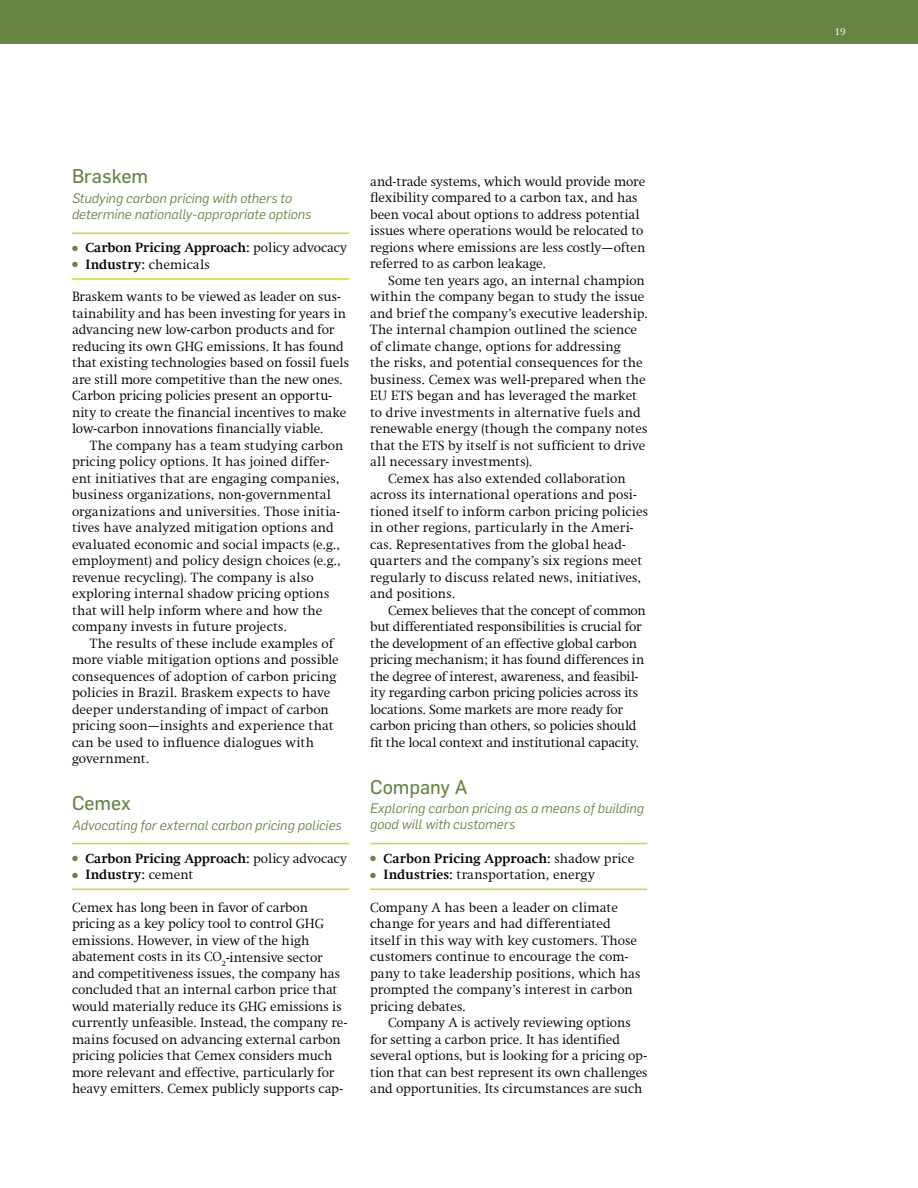
<style>
.page{position:relative;width:918px;height:1188px;background:#fff}
.page>*{position:absolute;margin:0;border:0;box-sizing:border-box;transform-origin:0 0}
.t1{font:19.5px "Flama";letter-spacing:-.005em;color:#678442}
.t2{font:300 13.5px/16.5px "Swift Com";color:#000}
.t3{font:italic 13.5px/16.5px "Flama";letter-spacing:.005em;color:#678442}
.t4{font:700 13.5px "Swift Com";color:#000}
.t5{font:300 13.5px "Swift Com";letter-spacing:-.02em;color:#000}
.t6{font:300 10.5px "Swift Com";color:#fff}
.s1{color:#678442}
.s2{font-weight:300}
.s3{font-weight:700}
</style>
<div class="page">
<div style="left:0;top:0;width:918px;height:43px;background:#678442"></div>
<hr style="left:72px;top:278px;width:277px;height:2px;background:#cbdb2a">
<hr style="left:370px;top:889px;width:277px;height:1px;background:#cbdb2a">
<hr style="left:72px;top:889px;width:277px;height:1px;background:#cbdb2a">
<hr style="left:72px;top:232px;width:277px;height:2px;background:#cbdb2a">
<hr style="left:370px;top:843px;width:277px;height:1px;background:#cbdb2a">
<hr style="left:72px;top:843px;width:277px;height:1px;background:#cbdb2a">
<h1 class="t1" style="left:72px;top:164px;width:78px">Braskem</h1>
<p class="t3" style="left:72px;top:189px;width:241px">Studying carbon pricing with others to determine nationally-appropriate options</p>
<p class="t4" style="left:72px;top:239px;width:277px"><span class="s1">●</span> Carbon Pricing Approach: <span class="s2">policy advocacy</span></p>
<p class="t4" style="left:72px;top:256px;width:139px"><span class="s1">●</span> Industry: <span class="s2">chemicals</span></p>
<p class="t2" style="left:72px;top:289px;width:279px">Braskem wants to be viewed as leader on sus&shy;tainability and has been investing for years in advancing new low-carbon products and for reducing its own GHG emissions. It has found that existing technologies based on fossil fuels are still more competitive than the new ones.<br>Carbon pricing policies present an opportu&shy;nity to create the financial incentives to make low-carbon innovations financially viable.</p>
<p class="t2" style="left:72px;top:437px;width:273px;text-indent:18px">The company has a team studying carbon pricing policy options. It has joined differ&shy;ent initiatives that are engaging companies, business organizations, non-governmental organizations and universities. Those initia&shy;tives have analyzed mitigation options and evaluated economic and social impacts (e.g., employment) and policy design choices (e.g., revenue recycling). The company is also exploring internal shadow pricing options that will help inform where and how the company invests in future projects.</p>
<p class="t2" style="left:72px;top:635px;width:268px;text-indent:18px">The results of these include examples of more viable mitigation options and possible consequences of adoption of carbon pricing policies in Brazil. Braskem expects to have deeper understanding of impact of carbon pricing soon—insights and experience that can be used to influence dialogues with government.</p>
<h1 class="t1" style="left:72px;top:791px;width:60px">Cemex</h1>
<p class="t3" style="left:72px;top:816px;width:271px">Advocating for external carbon pricing policies</p>
<p class="t4" style="left:72px;top:850px;width:277px"><span class="s1">●</span> Carbon Pricing Approach: <span class="s2">policy advocacy</span></p>
<p class="t4" style="left:72px;top:866px;width:123px"><span class="s1">●</span> Industry: <span class="s2">cement</span></p>
<p class="t2" style="left:72px;top:899px;width:277px">Cemex has long been in favor of carbon pricing as a key policy tool to control GHG emissions. However, in view of the high abatement costs in its CO<sub>2</sub>-intensive sector and competitiveness issues, the company has concluded that an internal carbon price that would materially reduce its GHG emissions is currently unfeasible. Instead, the company re&shy;mains focused on advancing external carbon pricing policies that Cemex considers much more relevant and effective, particularly for heavy emitters. Cemex publicly supports cap-</p>
<p class="t2" style="left:370px;top:173px;width:277px">and-trade systems, which would provide more flexibility compared to a carbon tax, and has been vocal about options to address potential issues where operations would be relocated to regions where emissions are less costly—often referred to as carbon leakage.</p>
<p class="t2" style="left:388px;top:272px;width:258px">Some ten years ago, an internal champion</p>
<p class="t2" style="left:370px;top:289px;width:276px">within the company began to study the issue</p>
<p class="t2" style="left:370px;top:305px;width:279px">and brief the company’s executive leadership.</p>
<p class="t2" style="left:370px;top:322px;width:269px">The internal champion outlined the science</p>
<p class="t2" style="left:370px;top:338px;width:252px">of climate change, options for addressing</p>
<p class="t2" style="left:370px;top:355px;width:274px">the risks, and potential consequences for the</p>
<p class="t2" style="left:370px;top:371px;width:277px">business. Cemex was well-prepared when the</p>
<p class="t2" style="left:370px;top:388px;width:268px">EU ETS began and has leveraged the market</p>
<p class="t2" style="left:370px;top:404px;width:272px">to drive investments in alternative fuels and</p>
<p class="t2" style="left:370px;top:421px;width:279px">renewable energy (though the company notes</p>
<p class="t2" style="left:370px;top:437px;width:277px">that the ETS by itself is not sufficient to drive</p>
<p class="t2" style="left:370px;top:454px;width:164px">all necessary investments).</p>
<p class="t2" style="left:388px;top:470px;width:239px">Cemex has also extended collaboration</p>
<p class="t2" style="left:370px;top:487px;width:268px">across its international operations and posi-</p>
<p class="t2" style="left:370px;top:503px;width:279px">tioned itself to inform carbon pricing policies</p>
<p class="t2" style="left:370px;top:520px;width:265px">in other regions, particularly in the Ameri-</p>
<p class="t2" style="left:370px;top:536px;width:257px">cas. Representatives from the global head-</p>
<p class="t2" style="left:370px;top:553px;width:273px">quarters and the company’s six regions meet</p>
<p class="t2" style="left:370px;top:569px;width:273px">regularly to discuss related news, initiatives,</p>
<p class="t2" style="left:370px;top:586px;width:87px">and positions.</p>
<p class="t2" style="left:388px;top:602px;width:259px">Cemex believes that the concept of common</p>
<p class="t2" style="left:370px;top:619px;width:273px">but differentiated responsibilities is crucial for</p>
<p class="t5" style="left:370px;top:636px;width:268px">the development of an effective global carbon</p>
<p class="t2" style="left:370px;top:652px;width:276px">pricing mechanism; it has found differences in</p>
<p class="t2" style="left:370px;top:668px;width:270px">the degree of interest, awareness, and feasibil-</p>
<p class="t2" style="left:370px;top:685px;width:270px">ity regarding carbon pricing policies across its</p>
<p class="t5" style="left:370px;top:702px;width:254px">locations. Some markets are more ready for</p>
<p class="t2" style="left:370px;top:718px;width:268px">carbon pricing than others, so policies should</p>
<p class="t2" style="left:370px;top:734px;width:271px">fit the local context and institutional capacity.</p>
<h1 class="t1" style="left:370px;top:775px;width:99px">Company A</h1>
<p class="t3" style="left:370px;top:800px;width:275px">Exploring carbon pricing as a means of building good will with customers</p>
<p class="t4" style="left:370px;top:850px;width:266px"><span class="s1">●</span> Carbon Pricing Approach: <span class="s2">shadow price</span></p>
<p class="t2" style="left:370px;top:866px;width:226px"><span class="s1">●</span> <span class="s3">Industries:</span> transportation, energy</p>
<p class="t2" style="left:370px;top:899px;width:272px">Company A has been a leader on climate change for years and had differentiated itself in this way with key customers. Those customers continue to encourage the com&shy;pany to take leadership positions, which has prompted the company’s interest in carbon pricing debates.</p>
<p class="t2" style="left:370px;top:1015px;width:279px;text-indent:18px">Company A is actively reviewing options for setting a carbon price. It has identified several options, but is looking for a pricing op&shy;tion that can best represent its own challenges and opportunities. Its circumstances are such</p>
<p class="t6" style="left:835px;top:25px;width:13px">19</p>
</div>
